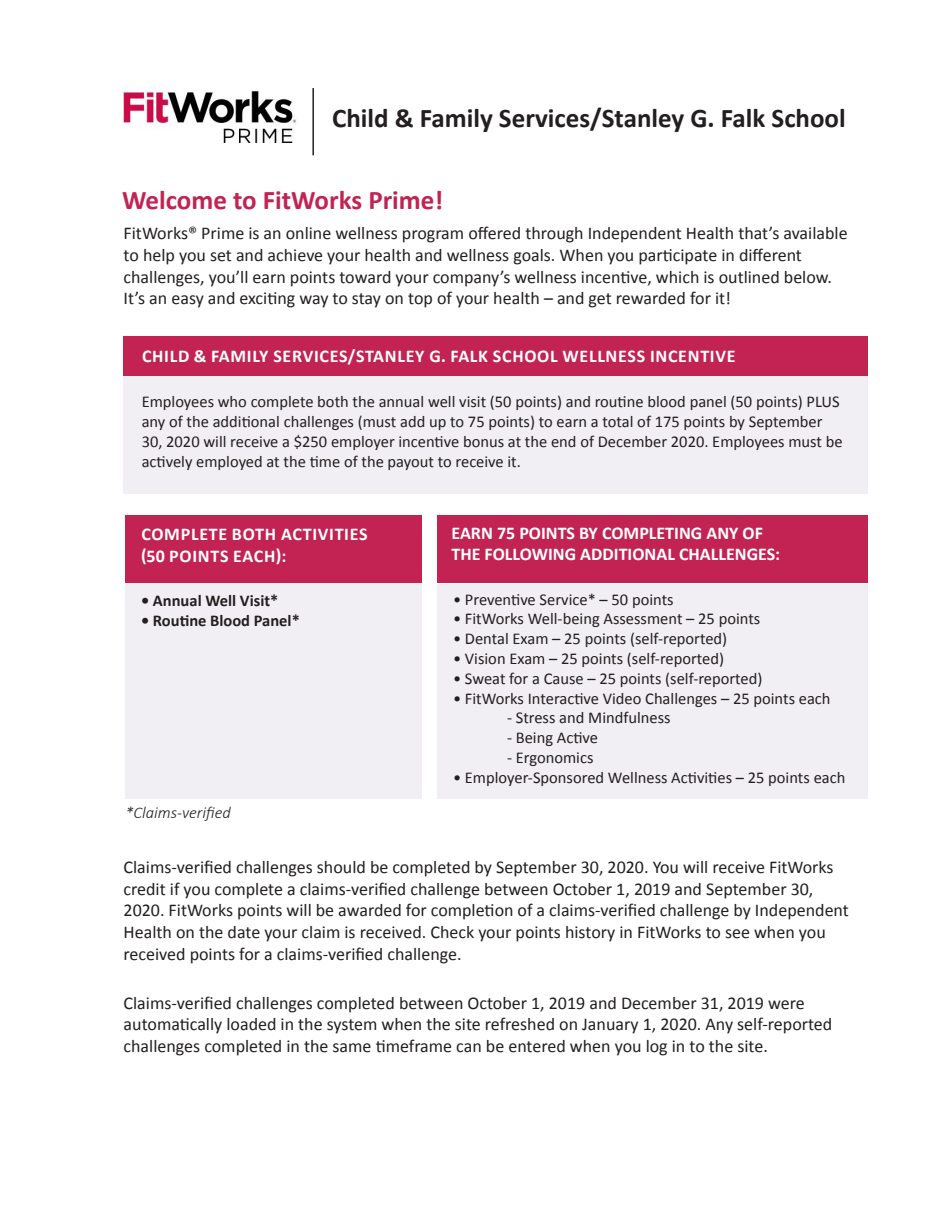
<style>
.page{position:relative;width:945px;height:1215px;background:#fff}
.page>*{position:absolute;margin:0;border:0;box-sizing:border-box;transform-origin:0 0}
.t1{font:700 27px "Calibri";color:#231f20}
.t2{font:700 27px "Calibri";color:#c22353}
.t3{font:18px/21.6px "Calibri";color:#231f20}
.t4{font:700 18px "Calibri";letter-spacing:.03em;color:#fff}
.t5{font:700 18px "Calibri";color:#fff}
.t6{font:16.5px/19.8px "Calibri";color:#231f20}
.t7{font:700 16.5px "Calibri";color:#231f20}
.t8{font:italic 300 16.5px "Calibri";color:#231f20}
</style>
<div class="page">
<div style="left:437px;top:584px;width:430px;height:215px;background:#f2eff4"></div>
<div style="left:125px;top:576px;width:297px;height:223px;background:#f2eff4"></div>
<img style="left:122px;top:85px;width:174px;height:58px">
<hr style="left:312px;top:88px;width:2px;height:67px;background:#231f20">
<div style="left:123px;top:337px;width:744px;height:39px;background:#c22353"></div>
<div style="left:123px;top:376px;width:744px;height:118px;background:#f2eff4"></div>
<div style="left:125px;top:515px;width:297px;height:68px;background:#c22353"></div>
<div style="left:437px;top:516px;width:430px;height:67px;background:#c22353"></div>
<p class="t1" style="left:332px;top:101px;width:515px">Child &amp; Family Services/Stanley G. Falk School</p>
<p class="t2" style="left:122px;top:183px;width:323px">Welcome to FitWorks Prime!</p>
<p class="t3" style="left:124px;top:223px;width:726px">FitWorks® Prime is an online wellness program offered through Independent Health that’s available to help you set and achieve your health and wellness goals. When you participate in different challenges, you’ll earn points toward your company’s wellness incentive, which is outlined below.<br>It’s an easy and exciting way to stay on top of your health – and get rewarded for it!</p>
<p class="t4" style="left:142px;top:344px;width:595px">CHILD &amp; FAMILY SERVICES/STANLEY G. FALK SCHOOL WELLNESS INCENTIVE</p>
<p class="t6" style="left:142px;top:392px;width:703px">Employees who complete both the annual well visit (50 points) and routine blood panel (50 points) PLUS any of the additional challenges (must add up to 75 points) to earn a total of 175 points by September 30, 2020 will receive a $250 employer incentive bonus at the end of December 2020. Employees must be actively employed at the time of the payout to receive it.</p>
<p class="t4" style="left:141px;top:523px;width:228px">COMPLETE BOTH ACTIVITIES</p>
<p class="t4" style="left:141px;top:544px;width:147px">(50 POINTS EACH):</p>
<p class="t7" style="left:141px;top:590px;width:139px">• Annual Well Visit*</p>
<p class="t7" style="left:141px;top:610px;width:160px">• Routine Blood Panel*</p>
<p class="t8" style="left:125px;top:802px;width:107px">*Claims-verified</p>
<p class="t5" style="left:452px;top:521px;width:313px">EARN 75 POINTS BY COMPLETING ANY OF</p>
<p class="t5" style="left:452px;top:543px;width:330px">THE FOLLOWING ADDITIONAL CHALLENGES:</p>
<p class="t6" style="left:453px;top:589px;width:222px">• Preventive Service* – 50 points</p>
<p class="t6" style="left:453px;top:609px;width:309px">• FitWorks Well-being Assessment – 25 points</p>
<p class="t6" style="left:453px;top:629px;width:276px">• Dental Exam – 25 points (self-reported)</p>
<p class="t6" style="left:453px;top:649px;width:273px">• Vision Exam – 25 points (self-reported)</p>
<p class="t6" style="left:453px;top:669px;width:311px">• Sweat for a Cause – 25 points (self-reported)</p>
<p class="t6" style="left:453px;top:688px;width:379px">• FitWorks Interactive Video Challenges – 25 points each</p>
<p class="t6" style="left:507px;top:708px;width:165px">- Stress and Mindfulness</p>
<p class="t6" style="left:507px;top:728px;width:93px">- Being Active</p>
<p class="t6" style="left:507px;top:748px;width:88px">- Ergonomics</p>
<p class="t6" style="left:453px;top:768px;width:394px">• Employer-Sponsored Wellness Activities – 25 points each</p>
<p class="t3" style="left:124px;top:856px;width:727px">Claims-verified challenges should be completed by September 30, 2020. You will receive FitWorks credit if you complete a claims-verified challenge between October 1, 2019 and September 30, 2020. FitWorks points will be awarded for completion of a claims-verified challenge by Independent Health on the date your claim is received. Check your points history in FitWorks to see when you received points for a claims-verified challenge.</p>
<p class="t3" style="left:124px;top:992px;width:710px">Claims-verified challenges completed between October 1, 2019 and December 31, 2019 were automatically loaded in the system when the site refreshed on January 1, 2020. Any self-reported challenges completed in the same timeframe can be entered when you log in to the site.</p>
</div>
